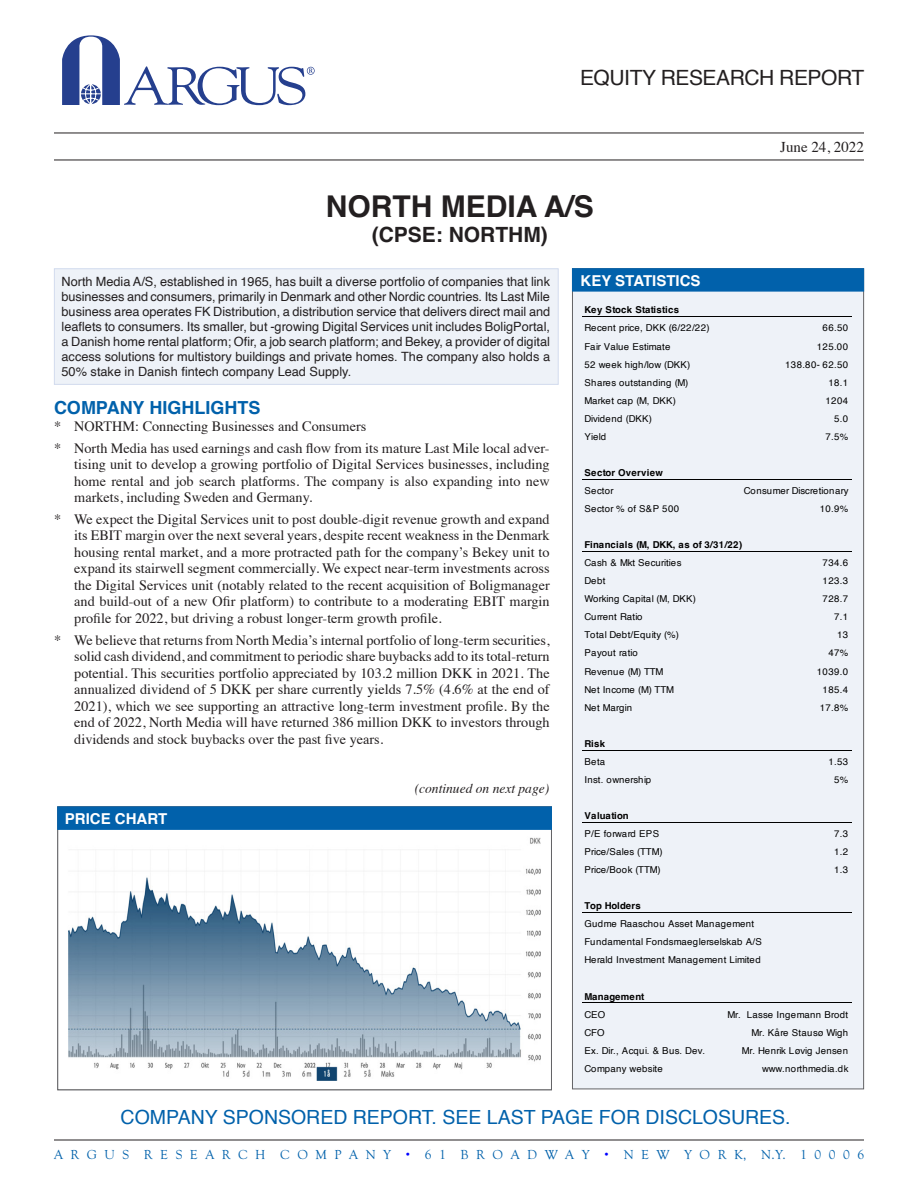
<style>
.page{position:relative;width:918px;height:1188px;background:#fff}
.page>*{position:absolute;margin:0;border:0;box-sizing:border-box;transform-origin:0 0}
.Company_Symbol{font:700 30px "Helvetica";color:#231f20}
.t1{font:21px "Helvetica";letter-spacing:-.02em;color:#231f20}
.Company_Symbol-2{font:700 21px "Helvetica";color:#231f20}
.t2{font:19.5px "Helvetica";color:#0161ab}
.Body_Head{font:700 18px "Helvetica";color:#0161ab}
.Chart_Box_Head{font:700 15px "Helvetica";color:#fff}
.t3{font:15px "Times";color:#231f20}
.Body_Indent{font:14.25px/16.5px "Times";color:#231f20;text-align:justify}
.t4{font:13.5px "Goudy Old Sty";color:#0161ab}
.Continued_Text{font:italic 13.5px "Times";color:#231f20}
.PG_1_Company_Blurb{font:12.75px/15px "Helvetica";color:#231f20;text-align:justify}
.t5{font:9.45px/18px "Helvetica";letter-spacing:.035em;color:#000}
.t6{font:9.45px "Helvetica";color:#000}
.t7{font:700 9.45px/18px "Helvetica";letter-spacing:.02em;color:#000}
.t8{font:9.45px "Helvetica";letter-spacing:.01em;color:#000}
.t9{font:700 9.45px/18px "Helvetica";letter-spacing:.04em;color:#000}
.t10{font:9.45px "Helvetica";letter-spacing:-.005em;color:#000}
.t11{font:9.45px "Helvetica";letter-spacing:-.02em;color:#000}
.s1{font-weight:700}
.s2{font-weight:400}
.s3{font-family:"Helvetica";color:#00f}
</style>
<div class="page">
<hr style="left:54px;top:1140px;width:810px;height:1px;background:#231f20">
<hr style="left:54px;top:133px;width:810px;height:1px;background:#231f20">
<hr style="left:54px;top:160px;width:810px;height:1px;background:#231f20">
<div style="left:572px;top:268px;width:292px;height:821px;background:#eef2f8;border:1px solid #636366"></div>
<div style="left:572px;top:268px;width:292px;height:23px;background:#0161ab;border:1px solid #0161ab"></div>
<div style="left:54px;top:268px;width:505px;height:117px;background:#eef2f8;border:1px solid #d2dbee"></div>
<svg style="left:62px;top:35px;width:253px;height:70px"></svg>
<div style="left:57px;top:807px;width:495px;height:283px;background:#fff;border:1px solid #636366"></div>
<div style="left:57px;top:807px;width:495px;height:23px;background:#0161ab;border:1px solid #0161ab"></div>
<hr style="left:582px;top:316px;width:269px;height:1px;background:#000">
<hr style="left:582px;top:479px;width:269px;height:1px;background:#000">
<hr style="left:582px;top:551px;width:269px;height:1px;background:#000">
<hr style="left:582px;top:750px;width:269px;height:1px;background:#000">
<hr style="left:582px;top:822px;width:269px;height:1px;background:#000">
<hr style="left:582px;top:912px;width:269px;height:1px;background:#000">
<hr style="left:582px;top:1002px;width:269px;height:1px;background:#000">
<img style="left:68px;top:837px;width:473px;height:243px">
<p class="t1" style="left:580px;top:61px;width:286px">EQUITY RESEARCH REPORT</p>
<p class="Company_Symbol" style="left:326px;top:188px;width:269px">NORTH MEDIA A/S</p>
<p class="Company_Symbol-2" style="left:372px;top:222px;width:178px">(CPSE: NORTHM)</p>
<p class="t3" style="left:780px;top:132px;width:85px">June 24, 2022</p>
<p class="PG_1_Company_Blurb" style="left:62px;top:274px;width:490px">North Media A/S, established in 1965, has built a diverse portfolio of companies that link businesses and consumers, primarily in Denmark and other Nordic countries. Its Last Mile business area operates FK Distribution, a distribution service that delivers direct mail and leaflets to consumers. Its smaller, but -growing Digital Services unit includes BoligPortal, a Danish home rental platform; Ofir, a job search platform; and Bekey, a provider of digital access solutions for multistory buildings and private homes. The company also holds a 50% stake in Danish fintech company Lead Supply.</p>
<p class="Body_Head" style="left:54px;top:397px;width:208px">COMPANY HIGHLIGHTS</p>
<p class="Body_Indent" style="left:54px;top:416px;width:314px">* NORTHM: Connecting Businesses and Consumers</p>
<p class="Body_Indent" style="left:74px;top:438px;width:477px;text-indent:-20px">* North Media has used earnings and cash flow from its mature Last Mile local adver&shy;tising unit to develop a growing portfolio of Digital Services businesses, including home rental and job search platforms. The company is also expanding into new markets, including Sweden and Germany.</p>
<p class="Body_Indent" style="left:74px;top:510px;width:477px;text-indent:-20px">* We expect the Digital Services unit to post double-digit revenue growth and expand its EBIT margin over the next several years, despite recent weakness in the Denmark housing rental market, and a more protracted path for the company’s Bekey unit to expand its stairwell segment commercially. We expect near-term investments across the Digital Services unit (notably related to the recent acquisition of Boligmanager and build-out of a new Ofir platform) to contribute to a moderating EBIT margin profile for 2022, but driving a robust longer-term growth profile.</p>
<p class="Body_Indent" style="left:74px;top:631px;width:477px;text-indent:-20px">* We believe that returns from North Media’s internal portfolio of long-term securities, solid cash dividend, and commitment to periodic share buybacks add to its total-return potential. This securities portfolio appreciated by 103.2 million DKK in 2021. The annualized dividend of 5 DKK per share currently yields 7.5% (4.6% at the end of 2021), which we see supporting an attractive long-term investment profile. By the end of 2022, North Media will have returned 386 million DKK to investors through dividends and stock buybacks over the past five years.</p>
<p class="Chart_Box_Head" style="left:65px;top:809px;width:104px">PRICE CHART</p>
<p class="Continued_Text" style="left:415px;top:777px;width:136px">(continued on next page)</p>
<p class="Chart_Box_Head" style="left:581px;top:271px;width:122px">KEY STATISTICS</p>
<p class="t5" style="left:585px;top:301px;width:127px"><span class="s1">Key Stock Statistics<br></span>Recent price, DKK (6/22/22)</p>
<p class="t5" style="left:823px;top:319px;width:27px">66.50</p>
<p class="t5" style="left:585px;top:337px;width:87px">Fair Value Estimate</p>
<p class="t5" style="left:817px;top:337px;width:33px">125.00</p>
<p class="t5" style="left:585px;top:356px;width:107px">52 week high/low (DKK)</p>
<p class="t5" style="left:785px;top:356px;width:64px">138.80- 62.50</p>
<p class="t5" style="left:585px;top:374px;width:105px">Shares outstanding (M)</p>
<p class="t5" style="left:828px;top:374px;width:21px">18.1</p>
<p class="t6" style="left:585px;top:393px;width:93px">Market cap (M, DKK)</p>
<p class="t5" style="left:825px;top:392px;width:24px">1204</p>
<p class="t6" style="left:585px;top:411px;width:69px">Dividend (DKK)</p>
<p class="t5" style="left:834px;top:410px;width:15px">5.0</p>
<p class="t5" style="left:585px;top:428px;width:23px">Yield</p>
<p class="t5" style="left:825px;top:428px;width:24px">7.5%</p>
<p class="t9" style="left:585px;top:465px;width:80px">Sector Overview<br><span class="s2">Sector</span></p>
<p class="t6" style="left:744px;top:483px;width:106px">Consumer Discretionary</p>
<p class="t5" style="left:585px;top:500px;width:96px">Sector % of S&amp;P 500</p>
<p class="t5" style="left:820px;top:500px;width:30px">10.9%</p>
<p class="t7" style="left:585px;top:537px;width:159px">Financials (M, DKK, as of 3/31/22)<br><span class="s2">Cash &amp; Mkt Securities</span></p>
<p class="t5" style="left:823px;top:554px;width:27px">734.6</p>
<p class="t5" style="left:585px;top:572px;width:22px">Debt</p>
<p class="t5" style="left:823px;top:572px;width:27px">123.3</p>
<p class="t8" style="left:585px;top:592px;width:113px">Working Capital (M, DKK)</p>
<p class="t5" style="left:823px;top:590px;width:27px">728.7</p>
<p class="t6" style="left:585px;top:610px;width:60px">Current Ratio</p>
<p class="t5" style="left:834px;top:608px;width:15px">7.1</p>
<p class="t5" style="left:585px;top:626px;width:96px">Total Debt/Equity (%)</p>
<p class="t5" style="left:837px;top:626px;width:13px">13</p>
<p class="t5" style="left:585px;top:644px;width:55px">Payout ratio</p>
<p class="t5" style="left:828px;top:644px;width:22px">47%</p>
<p class="t5" style="left:585px;top:663px;width:81px">Revenue (M) TTM</p>
<p class="t5" style="left:817px;top:663px;width:33px">1039.0</p>
<p class="t6" style="left:585px;top:682px;width:91px">Net Income (M) TTM</p>
<p class="t5" style="left:823px;top:681px;width:27px">185.4</p>
<p class="t11" style="left:585px;top:700px;width:49px">Net Margin</p>
<p class="t5" style="left:820px;top:699px;width:30px">17.8%</p>
<p class="t7" style="left:585px;top:735px;width:22px">Risk<br><span class="s2">Beta</span></p>
<p class="t5" style="left:828px;top:753px;width:21px">1.53</p>
<p class="t5" style="left:585px;top:771px;width:68px">Inst. ownership</p>
<p class="t5" style="left:834px;top:771px;width:16px">5%</p>
<p class="t5" style="left:585px;top:807px;width:76px"><span class="s1">Valuation<br></span>P/E forward EPS</p>
<p class="t5" style="left:834px;top:825px;width:15px">7.3</p>
<p class="t10" style="left:585px;top:844px;width:80px">Price/Sales (TTM)</p>
<p class="t5" style="left:834px;top:843px;width:15px">1.2</p>
<p class="t6" style="left:585px;top:863px;width:78px">Price/Book (TTM)</p>
<p class="t5" style="left:834px;top:861px;width:15px">1.3</p>
<p class="t5" style="left:585px;top:897px;width:179px"><span class="s1">Top Holders<br></span>Gudme Raaschou Asset Management<br>Fundamental Fondsmaeglerselskab A/S<br>Herald Investment Management Limited</p>
<p class="t7" style="left:585px;top:988px;width:61px">Management<br><span class="s2">CEO</span></p>
<p class="t5" style="left:728px;top:1006px;width:122px">Mr. Lasse Ingemann Brodt</p>
<p class="t5" style="left:585px;top:1024px;width:21px">CFO</p>
<p class="t5" style="left:752px;top:1024px;width:98px">Mr. Kåre Stausø Wigh</p>
<p class="t5" style="left:585px;top:1042px;width:122px">Ex. Dir., Acqui. &amp; Bus. Dev.</p>
<p class="t6" style="left:742px;top:1043px;width:108px">Mr. Henrik Løvig Jensen</p>
<p class="t5" style="left:585px;top:1060px;width:80px">Company website</p>
<p class="t5" style="left:762px;top:1060px;width:88px">www.northmedia.dk</p>
<p class="t2" style="left:121px;top:1102px;width:672px">COMPANY SPONSORED REPORT. SEE LAST PAGE FOR DISCLOSURES.</p>
<p class="t4" style="left:54px;top:1148px;width:812px">A R G U S R E S E A R C H C O M P A N Y <span class="s3">•</span> 6 1 B R O A D W A Y <span class="s3">•</span> N E W Y O R K, N.Y. 1 0 0 0 6</p>
</div>
